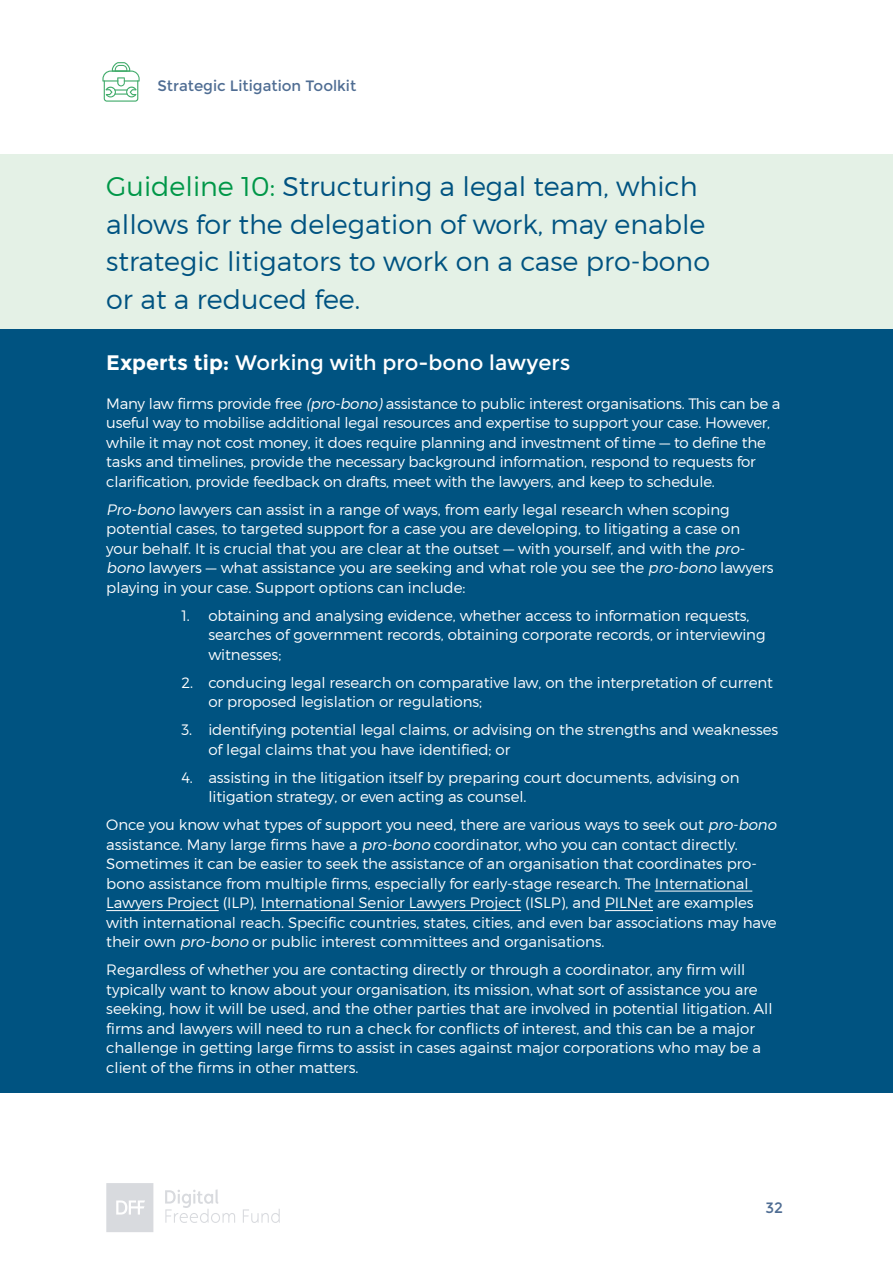
<style>
.page{position:relative;width:893px;height:1263px;background:#fff}
.page>*{position:absolute;margin:0;border:0;box-sizing:border-box;transform-origin:0 0}
.t1{font:300 27px/37.5px "Montserrat";color:#005381}
.t2{font:21px "Montserrat";color:#fff}
.t3{font:300 15px/19.5px "Montserrat";letter-spacing:-.005em;color:#fff}
.t4{font:15px "Montserrat";color:#4f6d93}
.s1{color:#009748}
.s2{font-weight:700}
.s3{font-style:italic}
</style>
<div class="page">
<svg style="left:165px;top:1189px;width:70px;height:34px"></svg>
<svg style="left:243px;top:1209px;width:37px;height:14px"></svg>
<svg style="left:106px;top:1183px;width:47px;height:49px;background:#dbdde0"></svg>
<svg style="left:102px;top:62px;width:38px;height:40px"></svg>
<div style="left:0;top:154px;width:893px;height:179px;background:#e4f1e6"></div>
<div style="left:0;top:329px;width:893px;height:764px;background:#005381"></div>
<hr style="left:655px;top:891px;width:97px;height:1px;background:#fff">
<hr style="left:106px;top:910px;width:113px;height:1px;background:#fff">
<hr style="left:261px;top:910px;width:260px;height:1px;background:#fff">
<hr style="left:605px;top:910px;width:48px;height:1px;background:#fff">
<p class="t4" style="left:158px;top:77px;width:200px">Strategic Litigation Toolkit</p>
<h1 class="t1" style="left:106px;top:167px;width:605px"><span class="s1">Guideline 10:</span> Structuring a legal team, which allows for the delegation of work, may enable strategic litigators to work on a case pro-bono or at a reduced fee.</h1>
<h2 class="t2" style="left:106px;top:350px;width:466px"><span class="s2">Experts tip:</span> Working with pro-bono lawyers</h2>
<p class="t3" style="left:106px;top:393px;width:676px">Many law firms provide free <span class="s3">(pro-bono)</span>assistance to public interest organisations. This can be a useful way to mobilise additional legal resources and expertise to support your case. However, while it may not cost money, it does require planning and investment of time — to define the tasks and timelines, provide the necessary background information, respond to requests for clarification, provide feedback on drafts, meet with the lawyers, and keep to schedule.</p>
<p class="t3" style="left:106px;top:499px;width:669px"><span class="s3">Pro-bono</span> lawyers can assist in a range of ways, from early legal research when scoping potential cases, to targeted support for a case you are developing, to litigating a case on your behalf. It is crucial that you are clear at the outset — with yourself, and with the <span class="s3">pro&shy;bono</span> lawyers — what assistance you are seeking and what role you see the <span class="s3">pro-bono</span> lawyers playing in your case. Support options can include:</p>
<p class="t3" style="left:208px;top:605px;width:559px;text-indent:-27px">1. obtaining and analysing evidence, whether access to information requests, searches of government records, obtaining corporate records, or interviewing witnesses;</p>
<p class="t3" style="left:208px;top:672px;width:566px;text-indent:-27px">2. conducing legal research on comparative law, on the interpretation of current or proposed legislation or regulations;</p>
<p class="t3" style="left:208px;top:720px;width:572px;text-indent:-27px">3. identifying potential legal claims, or advising on the strengths and weaknesses of legal claims that you have identified; or</p>
<p class="t3" style="left:208px;top:767px;width:533px;text-indent:-27px">4. assisting in the litigation itself by preparing court documents, advising on litigation strategy, or even acting as counsel.</p>
<p class="t3" style="left:106px;top:815px;width:675px">Once you know what types of support you need, there are various ways to seek out <span class="s3">pro-bono </span>assistance. Many large firms have a <span class="s3">pro-bono</span> coordinator, who you can contact directly.<br>Sometimes it can be easier to seek the assistance of an organisation that coordinates pro&shy;bono assistance from multiple firms, especially for early-stage research. The International Lawyers Project (ILP), International Senior Lawyers Project (ISLP), and PILNet are examples with international reach. Specific countries, states, cities, and even bar associations may have their own <span class="s3">pro-bono</span> or public interest committees and organisations.</p>
<p class="t3" style="left:106px;top:960px;width:668px">Regardless of whether you are contacting directly or through a coordinator, any firm will typically want to know about your organisation, its mission, what sort of assistance you are seeking, how it will be used, and the other parties that are involved in potential litigation. All firms and lawyers will need to run a check for conflicts of interest, and this can be a major challenge in getting large firms to assist in cases against major corporations who may be a client of the firms in other matters.</p>
<p class="t4" style="left:765px;top:1199px;width:19px">32</p>
</div>
